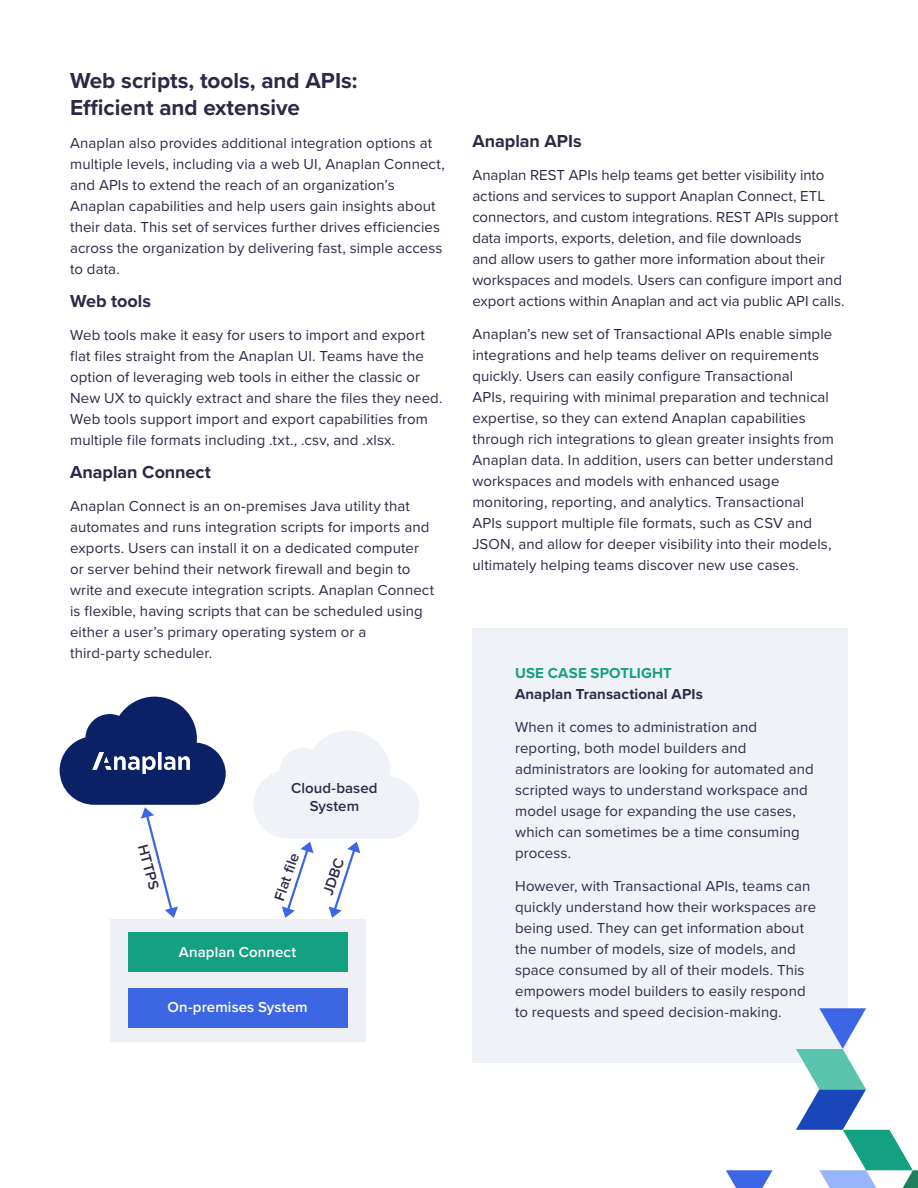
<style>
.page{position:relative;width:918px;height:1188px;background:#fff}
.page>*{position:absolute;margin:0;border:0;box-sizing:border-box;transform-origin:0 0}
.Bullets{font:700 22.5px/27px "Proxima Nova";color:#2b2a46}
.Bullets-2{font:700 18px "Proxima Nova";color:#2b2a46}
.Bullets-3{font:15px/21px "Proxima Nova";letter-spacing:.005em;color:#2b2a46}
.Bullets-4{font:15px/21px "Proxima Nova";letter-spacing:.005em;color:#2d2c48}
.Bullets-5{font:700 15px/21px "Proxima Nova";letter-spacing:.005em;color:#2d2c48}
.Bullets-6{font:600 15px/18px "Proxima Nova";letter-spacing:.005em;color:#2d2c48;text-align:center}
.Bullets-7{font:600 15px "Proxima Nova";letter-spacing:.005em;color:#fff}
.s1{color:#14a182}
</style>
<div class="page">
<div style="left:110px;top:919px;width:256px;height:122px;background:#eef0f5"></div>
<div style="left:128px;top:988px;width:219px;height:40px;background:#3d66e5"></div>
<div style="left:128px;top:932px;width:219px;height:40px;background:#14a182"></div>
<div style="left:472px;top:628px;width:376px;height:434px;background:#eff2f7"></div>
<svg style="left:254px;top:731px;width:165px;height:187px"></svg>
<svg style="left:60px;top:697px;width:166px;height:221px"></svg>
<svg style="left:726px;top:1170px;width:47px;height:18px"></svg>
<svg style="left:796px;top:1008px;width:122px;height:180px"></svg>
<p class="Bullets" style="left:70px;top:66px;width:289px">Web scripts, tools, and APIs:<br>Efficient and extensive</p>
<p class="Bullets-3" style="left:70px;top:132px;width:376px">Anaplan also provides additional integration options at multiple levels, including via a web UI, Anaplan Connect, and APIs to extend the reach of an organization’s Anaplan capabilities and help users gain insights about their data. This set of services further drives efficiencies across the organization by delivering fast, simple access to data.</p>
<p class="Bullets-2" style="left:70px;top:288px;width:82px">Web tools</p>
<p class="Bullets-3" style="left:70px;top:324px;width:374px">Web tools make it easy for users to import and export flat files straight from the Anaplan UI. Teams have the option of leveraging web tools in either the classic or New UX to quickly extract and share the files they need.<br>Web tools support import and export capabilities from multiple file formats including .txt., .csv, and .xlsx.</p>
<p class="Bullets-2" style="left:70px;top:459px;width:142px">Anaplan Connect</p>
<p class="Bullets-3" style="left:70px;top:495px;width:366px">Anaplan Connect is an on-premises Java utility that automates and runs integration scripts for imports and exports. Users can install it on a dedicated computer or server behind their network firewall and begin to write and execute integration scripts. Anaplan Connect is flexible, having scripts that can be scheduled using either a user’s primary operating system or a third-party scheduler.</p>
<p class="Bullets-6" style="left:291px;top:779px;width:88px">Cloud-based<br>System</p>
<p class="Bullets-6" style="left:152px;top:842px;width:48px;rotate:75deg">HTTPS</p>
<p class="Bullets-6" style="left:270px;top:897px;width:51px;rotate:-71deg">Flat file</p>
<p class="Bullets-6" style="left:318px;top:892px;width:40px;rotate:-71deg">JDBC</p>
<p class="Bullets-7" style="left:179px;top:940px;width:119px">Anaplan Connect</p>
<p class="Bullets-7" style="left:168px;top:996px;width:142px">On-premises System</p>
<p class="Bullets-2" style="left:472px;top:128px;width:111px">Anaplan APIs</p>
<p class="Bullets-3" style="left:472px;top:164px;width:374px">Anaplan REST APIs help teams get better visibility into actions and services to support Anaplan Connect, ETL connectors, and custom integrations. REST APIs support data imports, exports, deletion, and file downloads<br>and allow users to gather more information about their workspaces and models. Users can configure import and export actions within Anaplan and act via public API calls.</p>
<p class="Bullets-3" style="left:472px;top:323px;width:363px">Anaplan’s new set of Transactional APIs enable simple integrations and help teams deliver on requirements quickly. Users can easily configure Transactional<br>APIs, requiring with minimal preparation and technical expertise, so they can extend Anaplan capabilities through rich integrations to glean greater insights from Anaplan data. In addition, users can better understand workspaces and models with enhanced usage monitoring, reporting, and analytics. Transactional APIs support multiple file formats, such as CSV and JSON, and allow for deeper visibility into their models, ultimately helping teams discover new use cases.</p>
<p class="Bullets-5" style="left:515px;top:662px;width:189px"><span class="s1">USE CASE SPOTLIGHT<br></span>Anaplan Transactional APIs</p>
<p class="Bullets-4" style="left:515px;top:716px;width:300px">When it comes to administration and reporting, both model builders and administrators are looking for automated and scripted ways to understand workspace and model usage for expanding the use cases, which can sometimes be a time consuming process.</p>
<p class="Bullets-4" style="left:515px;top:875px;width:302px">However, with Transactional APIs, teams can quickly understand how their workspaces are being used. They can get information about the number of models, size of models, and space consumed by all of their models. This empowers model builders to easily respond to requests and speed decision-making.</p>
</div>
